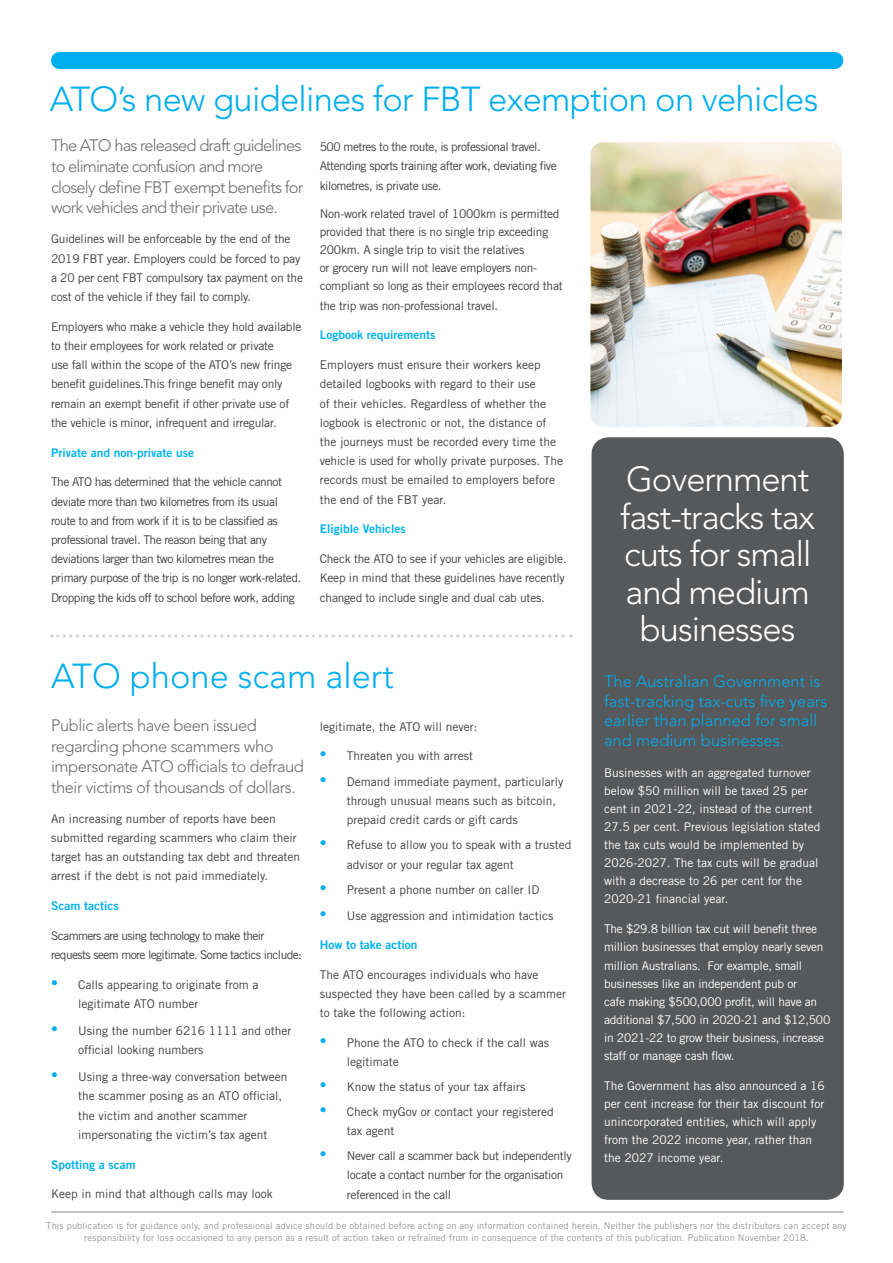
<style>
.page{position:relative;width:893px;height:1263px;background:#fff}
.page>*{position:absolute;margin:0;border:0;box-sizing:border-box;transform-origin:0 0}
.t1{font:300 34.5px/37.5px "Avenir LT Std";letter-spacing:-.03em;color:#fff;text-align:center}
.Body_Text{font:300 34.5px "Avenir LT Std";letter-spacing:-.02em;color:#00aeef}
.Body_Text-2{font:300 34.5px "Avenir LT Std";color:#00aeef}
.t2{font:300 16.5px/20.7px "Avenir LT Std";letter-spacing:-.05em;color:#6c6d70}
.t3{font:300 16.5px/20.5px "Avenir LT Std";letter-spacing:-.03em;color:#6c6d70}
.t4{font:300 16.5px/19.5px "Avenir LT Std";color:#00aeef}
.Body_Text-3{font:12px/19.2px "Trade Gothic LT Std";color:#3e3e3f}
.Body_Text-4{font:12px/19.2px "Trade Gothic LT Std";letter-spacing:-.02em;color:#3e3e3f}
.Body_Text-5{font:12px/18px "Trade Gothic LT Std";color:#fff}
.Body_Text-6{font:12px/19.2px "Trade Gothic LT Std";letter-spacing:-.04em;color:#3e3e3f}
.Body_Text-7{font:12px/18px "Trade Gothic LT Std";letter-spacing:-.02em;color:#fff}
.Body_Text-8{font:12px "Trade Gothic LT Std Bd 2";color:#00b3ef}
.Body_Text-9{font:12px/19.2px "Trade Gothic LT Std";letter-spacing:-.05em;color:#3e3e3f}
.t5{font:9.3px/12px "Trade Gothic LT Std";letter-spacing:.02em;color:#939598;text-align:center}
.s1{font-family:"Myriad Pro";font-size:24px;color:#00aeef}
</style>
<div class="page">
<div style="left:592px;top:437px;width:252px;height:763px;background:#57585a;border-radius:17px"></div>
<hr style="left:51px;top:1211px;width:792px;height:1px;background:#231f20">
<img style="left:590px;top:142px;width:252px;height:285px">
<svg style="left:58px;top:634px;width:513px;height:3px"></svg>
<div style="left:59px;top:52px;width:776px;height:17px;background:#00aeef"></div>
<p class="Body_Text" style="left:50px;top:79px;width:770px">ATO’s new guidelines for FBT exemption on vehicles</p>
<p class="t2" style="left:51px;top:135px;width:254px">The ATO has released draft guidelines to eliminate confusion and more closely define FBT exempt benefits for work vehicles and their private use.</p>
<p class="Body_Text-4" style="left:51px;top:229px;width:253px">Guidelines will be enforceable by the end of the 2019 FBT year. Employers could be forced to pay a 20 per cent FBT compulsory tax payment on the cost of the vehicle if they fail to comply.</p>
<p class="Body_Text-4" style="left:51px;top:317px;width:252px">Employers who make a vehicle they hold available to their employees for work related or private<br>use fall within the scope of the ATO’s new fringe benefit guidelines.This fringe benefit may only remain an exempt benefit if other private use of the vehicle is minor, infrequent and irregular.</p>
<p class="Body_Text-8" style="left:51px;top:445px;width:144px">Private and non-private use</p>
<p class="Body_Text-6" style="left:51px;top:472px;width:252px">The ATO has determined that the vehicle cannot deviate more than two kilometres from its usual route to and from work if it is to be classified as professional travel. The reason being that any deviations larger than two kilometres mean the primary purpose of the trip is no longer work-related.<br>Dropping the kids off to school before work, adding</p>
<p class="Body_Text-6" style="left:320px;top:137px;width:238px">500 metres to the route, is professional travel.<br>Attending sports training after work, deviating five kilometres, is private use.</p>
<p class="Body_Text-4" style="left:320px;top:205px;width:244px;line-height:18px">Non-work related travel of 1000km is permitted provided that there is no single trip exceeding 200km. A single trip to visit the relatives<br>or grocery run will not leave employers non&shy;compliant so long as their employees record that</p>
<p class="Body_Text-4" style="left:320px;top:295px;width:180px">the trip was non-professional travel.</p>
<p class="Body_Text-8" style="left:320px;top:328px;width:117px">Logbook requirements</p>
<p class="Body_Text-3" style="left:320px;top:355px;width:245px">Employers must ensure their workers keep detailed logbooks with regard to their use<br>of their vehicles. Regardless of whether the logbook is electronic or not, the distance of the journeys must be recorded every time the vehicle is used for wholly private purposes. The records must be emailed to employers before the end of the FBT year.</p>
<p class="Body_Text-8" style="left:320px;top:522px;width:87px">Eligible Vehicles</p>
<p class="Body_Text-4" style="left:320px;top:549px;width:248px">Check the ATO to see if your vehicles are eligible.<br>Keep in mind that these guidelines have recently changed to include single and dual cab utes.</p>
<p class="Body_Text-2" style="left:51px;top:656px;width:344px">ATO phone scam alert</p>
<p class="t3" style="left:51px;top:715px;width:254px">Public alerts have been issued regarding phone scammers who impersonate ATO officials to defraud their victims of thousands of dollars.</p>
<p class="Body_Text-3" style="left:51px;top:809px;width:250px">An increasing number of reports have been submitted regarding scammers who claim their target has an outstanding tax debt and threaten arrest if the debt is not paid immediately.</p>
<p class="Body_Text-8" style="left:51px;top:898px;width:69px">Scam tactics</p>
<p class="Body_Text-9" style="left:51px;top:926px;width:252px">Scammers are using technology to make their requests seem more legitimate. Some tactics include:</p>
<p class="Body_Text-3" style="left:78px;top:975px;width:182px;text-indent:-27px"><span class="s1">•</span> Calls appearing to originate from a legitimate ATO number</p>
<p class="Body_Text-3" style="left:78px;top:1021px;width:215px;text-indent:-27px"><span class="s1">•</span> Using the number 6216 1111 and other official looking numbers</p>
<p class="Body_Text-3" style="left:78px;top:1067px;width:211px;text-indent:-27px"><span class="s1">•</span> Using a three-way conversation between the scammer posing as an ATO official, the victim and another scammer impersonating the victim’s tax agent</p>
<p class="Body_Text-8" style="left:51px;top:1157px;width:86px">Spotting a scam</p>
<p class="Body_Text-3" style="left:51px;top:1184px;width:223px">Keep in mind that although calls may look</p>
<p class="Body_Text-3" style="left:320px;top:716px;width:159px">legitimate, the ATO will never:</p>
<p class="Body_Text-3" style="left:320px;top:746px;width:155px"><span class="s1">•</span> Threaten you with arrest</p>
<p class="Body_Text-3" style="left:347px;top:772px;width:218px;text-indent:-27px"><span class="s1">•</span> Demand immediate payment, particularly through unusual means such as bitcoin, prepaid credit cards or gift cards</p>
<p class="Body_Text-3" style="left:347px;top:835px;width:226px;text-indent:-27px"><span class="s1">•</span> Refuse to allow you to speak with a trusted advisor or your regular tax agent</p>
<p class="Body_Text-3" style="left:320px;top:880px;width:221px"><span class="s1">•</span> Present a phone number on caller ID</p>
<p class="Body_Text-3" style="left:320px;top:905px;width:235px"><span class="s1">•</span> Use aggression and intimidation tactics</p>
<p class="Body_Text-8" style="left:320px;top:937px;width:99px">How to take action</p>
<p class="Body_Text-3" style="left:320px;top:965px;width:248px">The ATO encourages individuals who have suspected they have been called by a scammer to take the following action:</p>
<p class="Body_Text-3" style="left:347px;top:1033px;width:204px;text-indent:-27px"><span class="s1">•</span> Phone the ATO to check if the call was legitimate</p>
<p class="Body_Text-3" style="left:320px;top:1077px;width:207px"><span class="s1">•</span> Know the status of your tax affairs</p>
<p class="Body_Text-3" style="left:347px;top:1102px;width:208px;text-indent:-27px"><span class="s1">•</span> Check myGov or contact your registered tax agent</p>
<p class="Body_Text-4" style="left:347px;top:1146px;width:226px;text-indent:-27px"><span class="s1">•</span> Never call a scammer back but independently locate a contact number for the organisation referenced in the call</p>
<p class="t1" style="left:620px;top:461px;width:197px">Government fast-tracks tax cuts for small and medium businesses</p>
<p class="t4" style="left:604px;top:672px;width:225px">The Australian Government is fast-tracking tax-cuts five years earlier than planned for small and medium businesses.</p>
<p class="Body_Text-5" style="left:604px;top:763px;width:218px">Businesses with an aggregated turnover below $50 million will be taxed 25 per cent in 2021-22, instead of the current 27.5 per cent. Previous legislation stated the tax cuts would be implemented by 2026-2027. The tax cuts will be gradual with a decrease to 26 per cent for the 2020-21 financial year.</p>
<p class="Body_Text-7" style="left:604px;top:920px;width:228px">The $29.8 billion tax cut will benefit three million businesses that employ nearly seven million Australians. For example, small businesses like an independent pub or<br>cafe making $500,000 profit, will have an additional $7,500 in 2020-21 and $12,500 in 2021-22 to grow their business, increase staff or manage cash flow.</p>
<p class="Body_Text-5" style="left:604px;top:1077px;width:222px">The Government has also announced a 16 per cent increase for their tax discount for unincorporated entities, which will apply from the 2022 income year, rather than the 2027 income year.</p>
<p class="t5" style="left:46px;top:1219px;width:802px">This publication is for guidance only, and professional advice should be obtained before acting on any information contained herein. Neither the publishers nor the distributors can accept any responsibility for loss occasioned to any person as a result of action taken or refrained from in consequence of the contents of this publication. Publication November 2018.</p>
</div>
